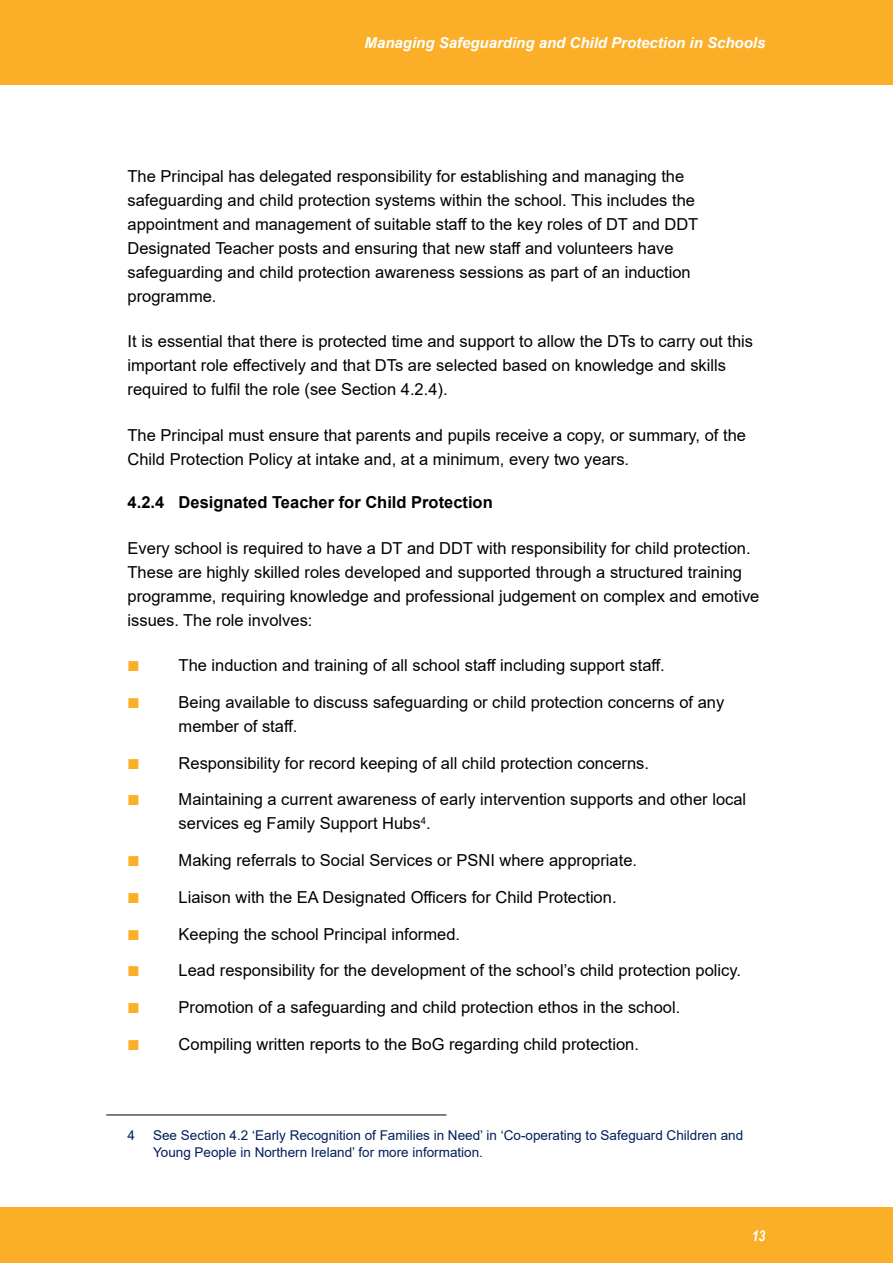
<style>
.page{position:relative;width:893px;height:1263px;background:#fff}
.page>*{position:absolute;margin:0;border:0;box-sizing:border-box;transform-origin:0 0}
.Paragraph{font:16.5px/24px "Arial";color:#000}
.Hdg_-_Sub-Paragraph{font:700 16.5px "Arial";color:#000}
.t1{font:italic 700 15px "Arial";color:#fff}
.t2{font:italic 700 15px "Arial Narrow";color:#fff}
.Footnote{font:13.5px/16.2px "Arial";color:#001f5b}
</style>
<div class="page">
<div style="left:0;top:0;width:893px;height:85px;background:#fbaf29"></div>
<div style="left:0;top:1208px;width:893px;height:55px;background:#fbaf29"></div>
<hr style="left:106px;top:1114px;width:340px;height:1px;background:#000">
<p class="t1" style="left:364px;top:33px;width:402px">Managing Safeguarding and Child Protection in Schools</p>
<p class="Paragraph" style="left:128px;top:164px;width:572px">The Principal has delegated responsibility for establishing and managing the safeguarding and child protection systems within the school. This includes the appointment and management of suitable staff to the key roles of DT and DDT Designated Teacher posts and ensuring that new staff and volunteers have safeguarding and child protection awareness sessions as part of an induction programme.</p>
<p class="Paragraph" style="left:128px;top:329px;width:627px">It is essential that there is protected time and support to allow the DTs to carry out this important role effectively and that DTs are selected based on knowledge and skills required to fulfil the role (see Section 4.2.4).</p>
<p class="Paragraph" style="left:128px;top:423px;width:620px">The Principal must ensure that parents and pupils receive a copy, or summary, of the<br>Child Protection Policy at intake and, at a minimum, every two years.</p>
<p class="Hdg_-_Sub-Paragraph" style="left:128px;top:491px;width:367px">4.2.4 Designated Teacher for Child Protection</p>
<p class="Paragraph" style="left:128px;top:536px;width:633px">Every school is required to have a DT and DDT with responsibility for child protection.<br>These are highly skilled roles developed and supported through a structured training programme, requiring knowledge and professional judgement on complex and emotive issues. The role involves:</p>
<p class="Paragraph" style="left:179px;top:653px;width:488px">The induction and training of all school staff including support staff.</p>
<p class="Paragraph" style="left:179px;top:690px;width:547px">Being available to discuss safeguarding or child protection concerns of any member of staff.</p>
<p class="Paragraph" style="left:179px;top:751px;width:472px">Responsibility for record keeping of all child protection concerns.</p>
<p class="Paragraph" style="left:179px;top:787px;width:569px">Maintaining a current awareness of early intervention supports and other local services eg Family Support Hubs<sup>4</sup>.</p>
<p class="Paragraph" style="left:179px;top:848px;width:460px">Making referrals to Social Services or PSNI where appropriate.</p>
<p class="Paragraph" style="left:179px;top:885px;width:439px">Liaison with the EA Designated Officers for Child Protection.</p>
<p class="Paragraph" style="left:179px;top:922px;width:283px">Keeping the school Principal informed.</p>
<p class="Paragraph" style="left:179px;top:958px;width:564px">Lead responsibility for the development of the school’s child protection policy.</p>
<p class="Paragraph" style="left:179px;top:995px;width:503px">Promotion of a safeguarding and child protection ethos in the school.</p>
<p class="Paragraph" style="left:179px;top:1032px;width:462px">Compiling written reports to the BoG regarding child protection.</p>
<p class="Footnote" style="left:128px;top:1127px;width:9px">4</p>
<p class="Footnote" style="left:153px;top:1127px;width:592px">See Section 4.2 ‘Early Recognition of Families in Need’ in ‘Co-operating to Safeguard Children and<br>Young People in Northern Ireland’ for more information.</p>
<p class="t2" style="left:752px;top:1224px;width:15px">13</p>
</div>
